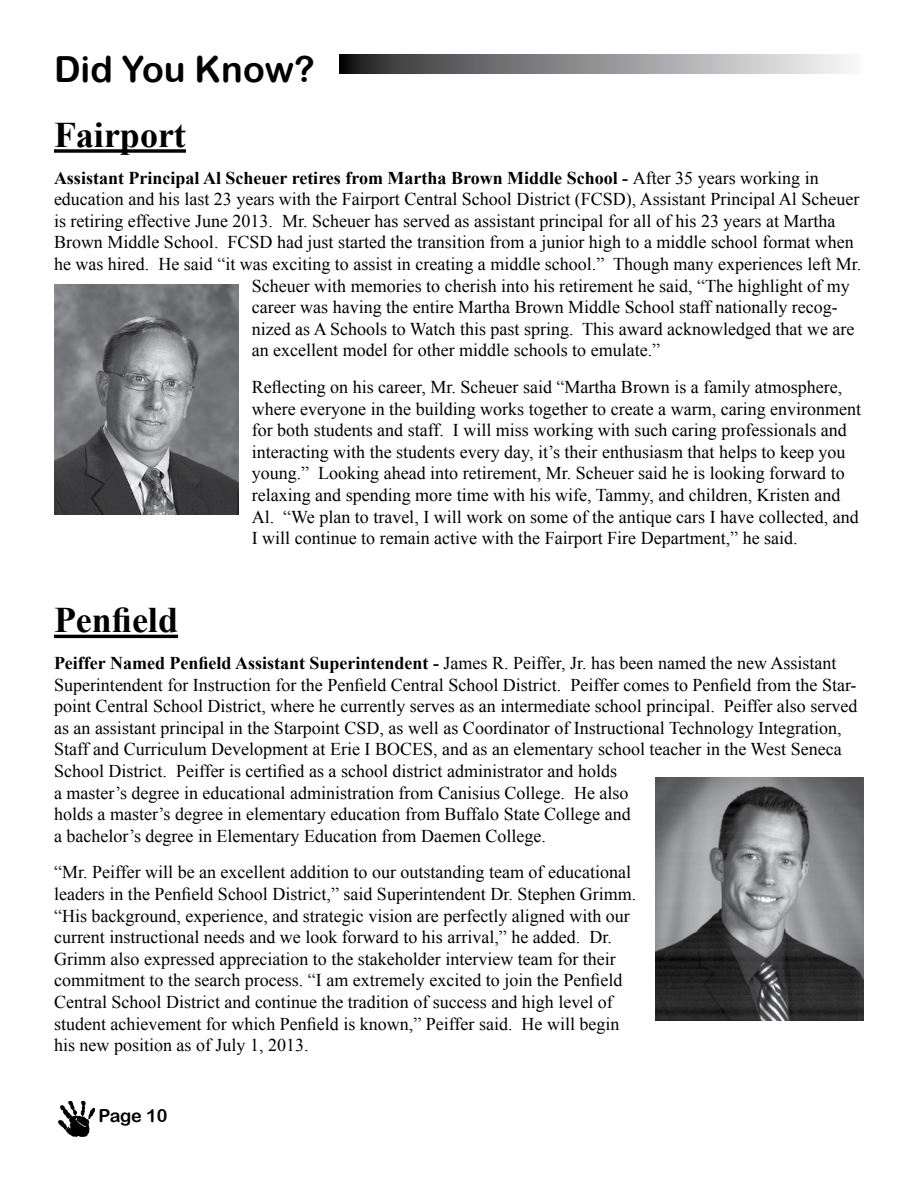
<style>
.page{position:relative;width:918px;height:1188px;background:#fff}
.page>*{position:absolute;margin:0;border:0;box-sizing:border-box;transform-origin:0 0}
.t1{font:700 36px "Times New Roman";color:#000}
.t2{font:36px "Arial Rounded MT Bold";color:#000}
.t3{font:18px/21.6px "Times New Roman";color:#000}
.t4{font:700 18px "Times New Roman";color:#000}
.t5{font:18px "Arial Rounded MT Bold";letter-spacing:-.02em;color:#000}
.t6{font:17.25px "Times New Roman";color:#000}
.s1{font-weight:400}
.s2{font-weight:700}
.s3{font-size:17.25px}
</style>
<div class="page">
<img style="left:59px;top:1101px;width:35px;height:35px">
<svg style="left:54px;top:149px;width:132px;height:4px"></svg>
<hr style="left:54px;top:635px;width:124px;height:3px;background:#000">
<img style="left:54px;top:285px;width:184px;height:230px">
<img style="left:655px;top:777px;width:209px;height:243px">
<svg style="left:339px;top:54px;width:511px;height:20px;background:#8e8f91"></svg>
<h1 class="t2" style="left:54px;top:48px;width:262px">Did You Know?</h1>
<h1 class="t1" style="left:54px;top:110px;width:133px">Fairport</h1>
<p class="t4" style="left:54px;top:165px;width:766px">Assistant Principal Al Scheuer retires from Martha Brown Middle School - <span class="s1">After 35 years working in</span></p>
<p class="t3" style="left:54px;top:188px;width:807px">education and his last 23 years with the Fairport Central School District (FCSD), Assistant Principal Al Scheuer</p>
<p class="t3" style="left:54px;top:210px;width:783px">is retiring effective June 2013. Mr. Scheuer has served as assistant principal for all of his 23 years at Martha</p>
<p class="t3" style="left:54px;top:231px;width:801px">Brown Middle School. FCSD had just started the transition from a junior high to a middle school format when</p>
<p class="t3" style="left:54px;top:253px;width:809px">he was hired. He said “it was exciting to assist in creating a middle school.” Though many experiences left Mr.</p>
<p class="t3" style="left:252px;top:275px;width:599px">Scheuer with memories to cherish into his retirement he said, “The highlight of my</p>
<p class="t3" style="left:252px;top:296px;width:587px">career was having the entire Martha Brown Middle School staff nationally recog-</p>
<p class="t3" style="left:252px;top:318px;width:604px">nized as A Schools to Watch this past spring. This award acknowledged that we are</p>
<p class="t3" style="left:252px;top:339px;width:410px">an excellent model for other middle schools to emulate.”</p>
<p class="t3" style="left:252px;top:376px;width:611px">Reflecting on his career, Mr. Scheuer said “Martha Brown is a family atmosphere, where everyone in the building works together to create a warm, caring environment for both students and staff. I will miss working with such caring professionals and interacting with the students every day, it’s their enthusiasm that helps to keep you young.” Looking ahead into retirement, Mr. Scheuer said he is looking forward to relaxing and spending more time with his wife, Tammy, and children, Kristen and Al. “We plan to travel, I will work on some of the antique cars I have collected, and I will continue to remain active with the Fairport Fire Department,” he said.</p>
<h1 class="t1" style="left:54px;top:596px;width:126px">Penfield</h1>
<p class="t3" style="left:54px;top:652px;width:805px"><span class="s2">Peiffer Named Penfield Assistant Superintendent -</span> James R. Peiffer, Jr. has been named the new Assistant<br>Superintendent for Instruction for the Penfield Central School District. Peiffer comes to Penfield from the Star&shy;point Central School District, where he currently serves as an intermediate school principal. Peiffer also served</p>
<p class="t3" style="left:54px;top:738px;width:789px">Staff and Curriculum Development at Erie I BOCES, and as an elementary school teacher in the West Seneca School District. Peiffer is certified as a school district administrator and holds<br>a master’s degree in educational administration from Canisius College. He also<br>holds a master’s degree in elementary education from Buffalo State College and<br>a bachelor’s degree in Elementary Education from Daemen College.</p>
<p class="t3" style="left:54px;top:861px;width:584px">“Mr. Peiffer will be an excellent addition to our outstanding team of educational leaders in the Penfield School District,” said Superintendent Dr. Stephen Grimm. “His background, experience, and strategic vision are perfectly aligned with our current instructional needs and we look forward to his arrival,” he added. Dr.<br>Grimm also expressed appreciation to the stakeholder interview team for their commitment to the search process. “I am extremely excited to join the Penfield Central School District and continue the tradition of success and high level of student achievement for which Penfield is known,” Peiffer said. He will begin his new position as of July 1, 2013.</p>
<p class="t3" style="left:-3px;top:717px;width:846px"><span class="s3">come or</span>as an assistant principal in the Starpoint CSD, as well as Coordinator of Instructional Technology Integration,</p>
<p class="t6" style="left:-1px;top:903px;width:96px">ble to support</p>
<p class="t6" style="left:1px;top:965px;width:93px">0PM; Wilson</p>
<p class="t5" style="left:99px;top:1105px;width:71px">Page 10</p>
</div>
